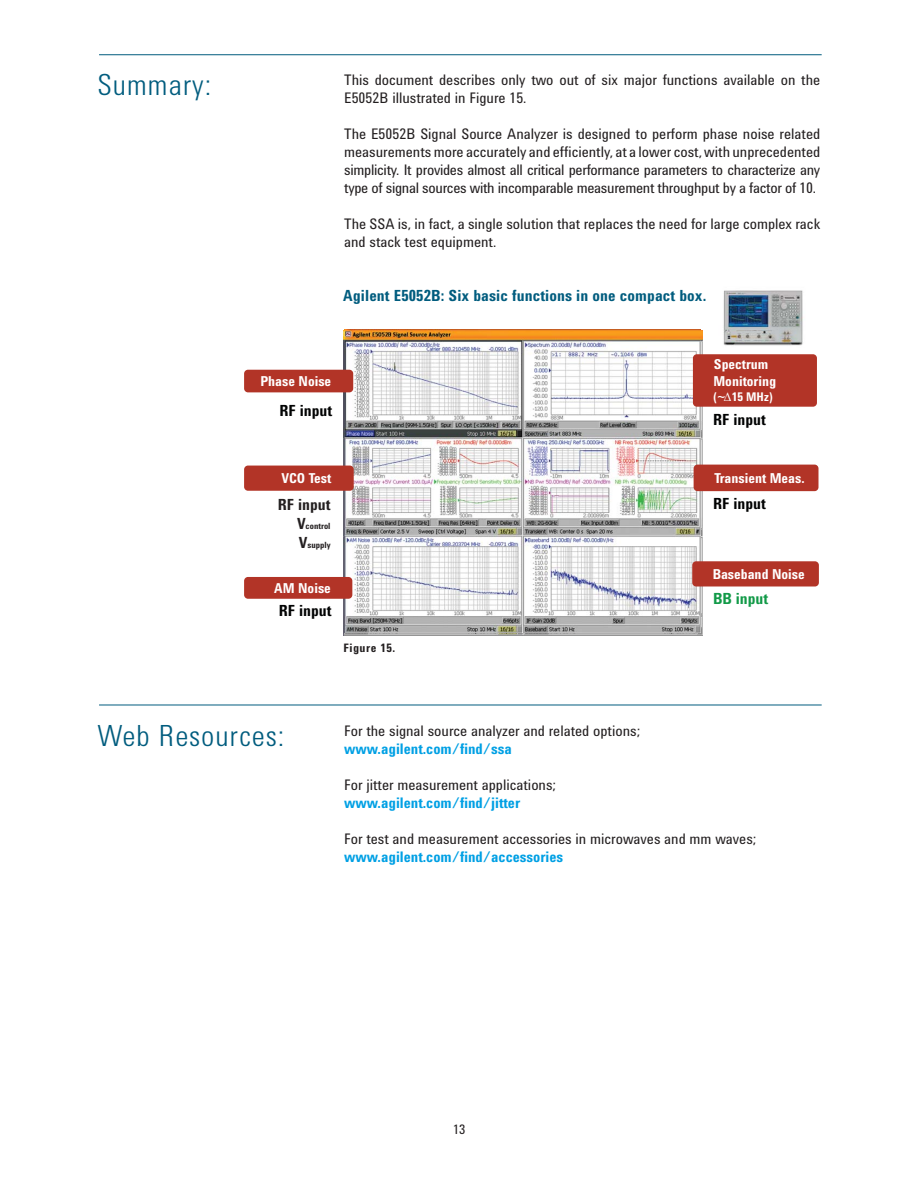
<style>
.page{position:relative;width:918px;height:1188px;background:#fff}
.page>*{position:absolute;margin:0;border:0;box-sizing:border-box;transform-origin:0 0}
.t1{font:300 30px "Agilent Condensed CFF";letter-spacing:.04em;color:#005c7e}
.t2{font:700 15.75px "Agilent Condensed CFF";letter-spacing:.005em;color:#005c7e}
.t3{font:700 15.75px "Agilent Condensed CFF";color:#020303}
.t4{font:700 15.75px "Agilent Condensed CFF";color:#129a48}
.t5{font:700 15.75px "Agilent Condensed CFF";color:#231f20}
.t6{font:15px/18px "Agilent Condensed CFF";color:#231f20}
.t7{font:700 15px "Agilent Condensed CFF";color:#00a0e4}
.t8{font:700 14.1px/17px "Agilent Condensed CFF";color:#fff}
.t9{font:13.5px "Agilent Condensed CFF";color:#231f20}
.t10{font:700 12.3px "Agilent Condensed CFF";color:#fff}
.t11{font:700 12px "Agilent Condensed CFF";letter-spacing:.04em;color:#231f20}
.t12{font:700 8.85px/19px "Agilent Condensed CFF";color:#231f20}
.s1{font-size:15.75px}
</style>
<div class="page">
<hr style="left:99px;top:54px;width:723px;height:1px;background:#005c7e">
<hr style="left:99px;top:705px;width:723px;height:1px;background:#005c7e">
<img style="left:344px;top:330px;width:356px;height:303px">
<img style="left:723px;top:290px;width:80px;height:56px">
<div style="left:244px;top:577px;width:108px;height:22px;background:#b23427;border-radius:4px"></div>
<div style="left:244px;top:466px;width:110px;height:25px;background:#b23427;border-radius:4px"></div>
<div style="left:693px;top:354px;width:124px;height:53px;background:#b23427;border-radius:4px"></div>
<div style="left:694px;top:465px;width:125px;height:26px;background:#b23427;border-radius:4px"></div>
<div style="left:692px;top:561px;width:127px;height:25px;background:#b23427;border-radius:4px"></div>
<div style="left:244px;top:370px;width:109px;height:22px;background:#b23427;border-radius:4px"></div>
<h1 class="t1" style="left:98px;top:74px;width:115px">Summary:</h1>
<p class="t6" style="left:344px;top:72px;width:478px">This document describes only two out of six major functions available on the<br>E5052B illustrated in Figure 15.</p>
<p class="t6" style="left:344px;top:126px;width:478px;text-align:justify">The E5052B Signal Source Analyzer is designed to perform phase noise related measurements more accurately and efficiently, at a lower cost, with unprecedented simplicity. It provides almost all critical performance parameters to characterize any type of signal sources with incomparable measurement throughput by a factor of 10.</p>
<p class="t6" style="left:344px;top:216px;width:478px">The SSA is, in fact, a single solution that replaces the need for large complex rack and stack test equipment.</p>
<p class="t2" style="left:343px;top:290px;width:365px">Agilent E5052B: Six basic functions in one compact box.</p>
<p class="t8" style="left:260px;top:374px;width:72px">Phase Noise</p>
<p class="t3" style="left:280px;top:405px;width:54px">RF input</p>
<p class="t8" style="left:281px;top:471px;width:51px">VCO Test</p>
<p class="t5" style="left:278px;top:499px;width:54px">RF input</p>
<p class="t12" style="left:297px;top:517px;width:35px"><span class="s1">V</span>control<br><span class="s1">V</span>supply</p>
<p class="t8" style="left:274px;top:581px;width:58px">AM Noise</p>
<p class="t3" style="left:279px;top:605px;width:54px">RF input</p>
<p class="t11" style="left:344px;top:643px;width:53px">Figure 15.</p>
<p class="t8" style="left:713px;top:358px;width:64px">Spectrum<br>Monitoring</p>
<p class="t10" style="left:713px;top:393px;width:62px">(~∆15 MHz)</p>
<p class="t3" style="left:713px;top:414px;width:54px">RF input</p>
<p class="t8" style="left:714px;top:471px;width:92px">Transient Meas.</p>
<p class="t3" style="left:713px;top:498px;width:54px">RF input</p>
<p class="t8" style="left:713px;top:567px;width:94px">Baseband Noise</p>
<p class="t4" style="left:713px;top:593px;width:57px">BB input</p>
<h1 class="t1" style="left:98px;top:725px;width:188px">Web Resources:</h1>
<p class="t6" style="left:344px;top:723px;width:297px">For the signal source analyzer and related options;</p>
<p class="t7" style="left:344px;top:743px;width:169px">www.agilent.com/find/ssa</p>
<p class="t6" style="left:344px;top:777px;width:213px">For jitter measurement applications;</p>
<p class="t7" style="left:344px;top:797px;width:177px">www.agilent.com/find/jitter</p>
<p class="t6" style="left:344px;top:831px;width:413px">For test and measurement accessories in microwaves and mm waves;</p>
<p class="t7" style="left:344px;top:851px;width:221px">www.agilent.com/find/accessories</p>
<p class="t9" style="left:453px;top:1124px;width:14px">13</p>
</div>
